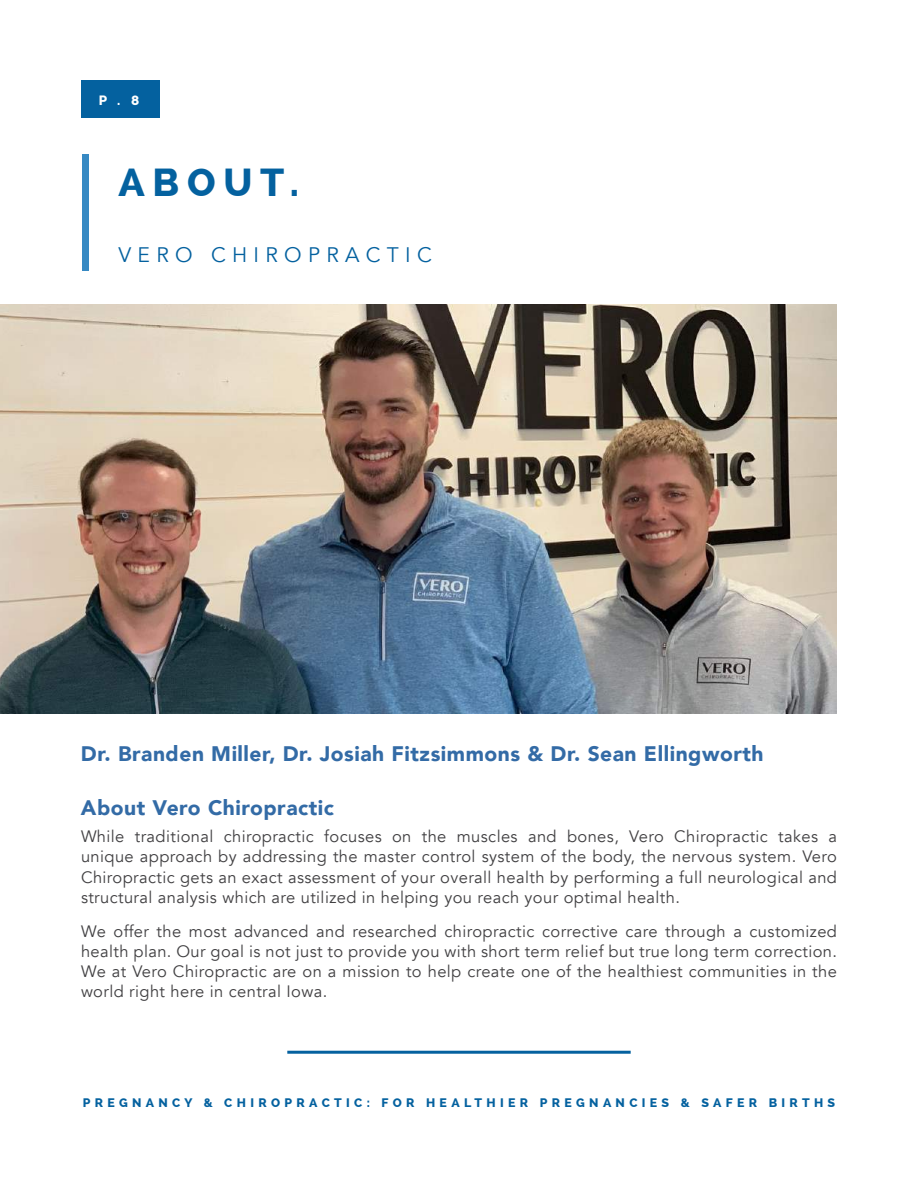
<style>
.page{position:relative;width:918px;height:1188px;background:#fff}
.page>*{position:absolute;margin:0;border:0;box-sizing:border-box;transform-origin:0 0}
.t1{font:800 39px "Raleway";letter-spacing:.2em;color:#04619f}
.t2{font:900 21px "Avenir";letter-spacing:.025em;color:#336ba6}
.t3{font:21px "Avenir";letter-spacing:.3em;color:#04619f}
.t4{font:16.5px/20.2px "Avenir";letter-spacing:.025em;color:#414042;text-align:justify}
.t5{font:800 13.5px "Raleway";color:#fff}
.t6{font:800 12.3px "Raleway";letter-spacing:.35em;color:#04619f}
</style>
<div class="page">
<div style="left:82px;top:154px;width:6px;height:117px;background:#3789c3"></div>
<img style="left:0;top:305px;width:837px;height:408px">
<hr style="left:287px;top:1051px;width:344px;height:3px;background:#04619f">
<div style="left:81px;top:80px;width:79px;height:38px;background:#04619f"></div>
<p class="t5" style="left:99px;top:93px;width:42px">P.8</p>
<h1 class="t1" style="left:118px;top:160px;width:182px">ABOUT.</h1>
<p class="t3" style="left:118px;top:242px;width:315px">VERO CHIROPRACTIC</p>
<p class="t2" style="left:81px;top:736px;width:684px">Dr. Branden Miller, Dr. Josiah Fitzsimmons &amp; Dr. Sean Ellingworth</p>
<p class="t2" style="left:81px;top:790px;width:255px">About Vero Chiropractic</p>
<p class="t4" style="left:81px;top:827px;width:758px">While traditional chiropractic focuses on the muscles and bones, Vero Chiropractic takes a unique approach by addressing the master control system of the body, the nervous system. Vero Chiropractic gets an exact assessment of your overall health by performing a full neurological and structural analysis which are utilized in helping you reach your optimal health.</p>
<p class="t4" style="left:81px;top:921px;width:758px">We offer the most advanced and researched chiropractic corrective care through a customized health plan. Our goal is not just to provide you with short term relief but true long term correction.<br>We at Vero Chiropractic are on a mission to help create one of the healthiest communities in the world right here in central Iowa.</p>
<p class="t6" style="left:83px;top:1096px;width:754px">PREGNANCY &amp; CHIROPRACTIC: FOR HEALTHIER PREGNANCIES &amp; SAFER BIRTHS</p>
</div>
